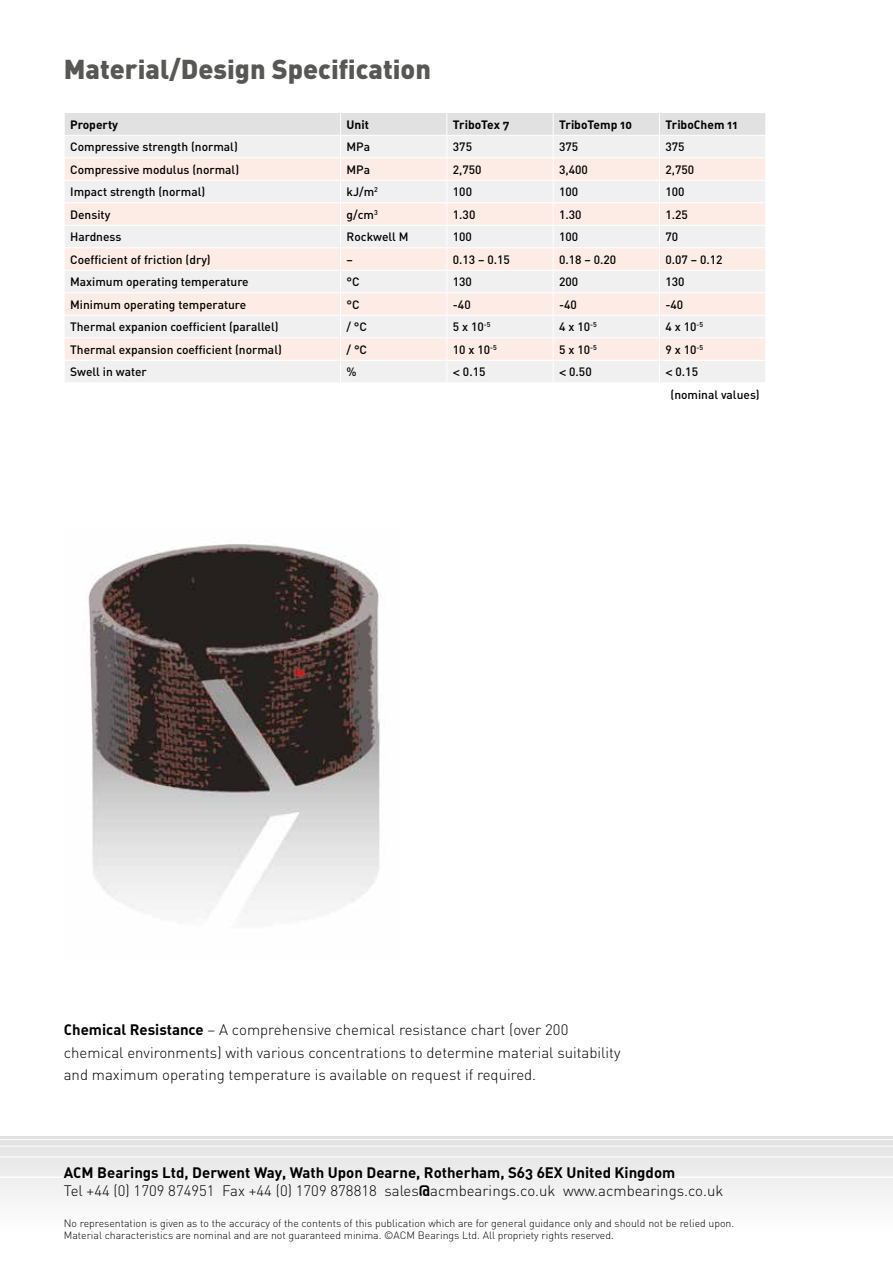
<style>
.page{position:relative;width:893px;height:1263px;background:#fff}
.page>*{position:absolute;margin:0;border:0;box-sizing:border-box;transform-origin:0 0}
.t1{font:900 27px "DIN";color:#575756}
.t2{font:300 15px/22.5px "DIN";color:#000}
.t3{font:15px "DIN Bold Alternate";color:#000}
.t4{font:500 12px/22.5px "DIN";color:#000}
.t5{font:12px "DIN Bold Alternate";color:#000}
.t6{font:300 10.5px/12.6px "DIN";color:#000}
.s1{font-family:"Helvetica Neue LT Pro"}
.s2{font-family:"DIN Bold Alternate";font-weight:400}
</style>
<div class="page">
<svg style="left:65px;top:113px;width:700px;height:269px"></svg>
<img style="left:88px;top:541px;width:292px;height:373px">
<div style="left:0;top:1137px;width:893px;height:96px;background:linear-gradient(to bottom,#e3e3e3,#fefefe)"></div>
<hr style="left:0;top:1139px;width:893px;height:1px;background:#fff">
<hr style="left:0;top:1146px;width:893px;height:1px;background:#fff">
<hr style="left:0;top:1156px;width:893px;height:1px;background:#fff">
<hr style="left:0;top:1176px;width:893px;height:2px;background:#fff">
<h1 class="t1" style="left:64px;top:51px;width:369px">Material/Design Specification</h1>
<p class="t5" style="left:70px;top:116px;width:50px">Property</p>
<p class="t5" style="left:347px;top:116px;width:24px">Unit</p>
<p class="t5" style="left:453px;top:116px;width:58px">TriboTex 7</p>
<p class="t5" style="left:559px;top:116px;width:74px">TriboTemp 10</p>
<p class="t5" style="left:665px;top:116px;width:74px">TriboChem 11</p>
<p class="t4" style="left:70px;top:135px;width:169px">Compressive strength (normal)</p>
<p class="t4" style="left:347px;top:135px;width:25px">MPa</p>
<p class="t4" style="left:453px;top:135px;width:21px">375</p>
<p class="t4" style="left:559px;top:135px;width:21px">375</p>
<p class="t4" style="left:665px;top:135px;width:21px">375</p>
<p class="t4" style="left:70px;top:158px;width:170px">Compressive modulus (normal)</p>
<p class="t4" style="left:347px;top:158px;width:25px">MPa</p>
<p class="t4" style="left:453px;top:158px;width:30px">2,750</p>
<p class="t4" style="left:559px;top:158px;width:30px">3,400</p>
<p class="t4" style="left:665px;top:158px;width:30px">2,750</p>
<p class="t4" style="left:70px;top:180px;width:137px">Impact strength (normal)</p>
<p class="t4" style="left:347px;top:180px;width:33px">kJ/m<sup>2</sup></p>
<p class="t4" style="left:453px;top:180px;width:21px">100</p>
<p class="t4" style="left:559px;top:180px;width:21px">100</p>
<p class="t4" style="left:665px;top:180px;width:21px">100</p>
<p class="t4" style="left:70px;top:203px;width:42px">Density</p>
<p class="t4" style="left:347px;top:203px;width:33px">g/cm<sup>3</sup></p>
<p class="t4" style="left:453px;top:203px;width:24px">1.30</p>
<p class="t4" style="left:559px;top:203px;width:24px">1.30</p>
<p class="t4" style="left:665px;top:203px;width:24px">1.25</p>
<p class="t4" style="left:70px;top:225px;width:53px">Hardness</p>
<p class="t4" style="left:347px;top:225px;width:64px">Rockwell M</p>
<p class="t4" style="left:453px;top:225px;width:21px">100</p>
<p class="t4" style="left:559px;top:225px;width:21px">100</p>
<p class="t4" style="left:665px;top:225px;width:14px">70</p>
<p class="t4" style="left:70px;top:248px;width:142px">Coefficient of friction (dry)</p>
<p class="t4" style="left:347px;top:248px;width:8px">–</p>
<p class="t4" style="left:453px;top:248px;width:59px">0.13 – 0.15</p>
<p class="t4" style="left:559px;top:248px;width:59px">0.18 – 0.20</p>
<p class="t4" style="left:665px;top:248px;width:59px">0.07 – 0.12</p>
<p class="t4" style="left:70px;top:270px;width:180px">Maximum operating temperature</p>
<p class="t4" style="left:346px;top:270px;width:15px">°C</p>
<p class="t4" style="left:453px;top:270px;width:21px">130</p>
<p class="t4" style="left:559px;top:270px;width:21px">200</p>
<p class="t4" style="left:665px;top:270px;width:21px">130</p>
<p class="t4" style="left:70px;top:293px;width:178px">Minimum operating temperature</p>
<p class="t4" style="left:346px;top:293px;width:15px">°C</p>
<p class="t4" style="left:453px;top:293px;width:19px">-40</p>
<p class="t4" style="left:559px;top:293px;width:19px">-40</p>
<p class="t4" style="left:665px;top:293px;width:19px">-40</p>
<p class="t4" style="left:70px;top:315px;width:210px">Thermal expanion coefficient (parallel)</p>
<p class="t4" style="left:346px;top:315px;width:22px">/ °C</p>
<p class="t4" style="left:453px;top:315px;width:39px">5 x 10<sup>-5</sup></p>
<p class="t4" style="left:559px;top:315px;width:39px">4 x 10<sup>-5</sup></p>
<p class="t4" style="left:665px;top:315px;width:39px">4 x 10<sup>-5</sup></p>
<p class="t4" style="left:70px;top:338px;width:213px">Thermal expansion coefficient (normal)</p>
<p class="t4" style="left:347px;top:338px;width:22px">/ °C</p>
<p class="t4" style="left:453px;top:338px;width:46px">10 x 10<sup>-5</sup></p>
<p class="t4" style="left:559px;top:338px;width:39px">5 x 10<sup>-5</sup></p>
<p class="t4" style="left:665px;top:338px;width:39px">9 x 10<sup>-5</sup></p>
<p class="t4" style="left:70px;top:360px;width:78px">Swell in water</p>
<p class="t4" style="left:347px;top:360px;width:12px">%</p>
<p class="t4" style="left:453px;top:360px;width:34px"><span class="s1">&lt;</span> 0.15</p>
<p class="t4" style="left:559px;top:360px;width:34px"><span class="s1">&lt;</span> 0.50</p>
<p class="t4" style="left:670px;top:360px;width:91px;text-indent:-5px"><span class="s1">&lt;</span> 0.15<br>(nominal values)</p>
<p class="t2" style="left:64px;top:1018px;width:558px"><span class="s2">Chemical Resistance</span> – A comprehensive chemical resistance chart (over 200 chemical environments) with various concentrations to determine material suitability and maximum operating temperature is available on request if required.</p>
<p class="t3" style="left:64px;top:1163px;width:613px">ACM Bearings Ltd, Derwent Way, Wath Upon Dearne, Rotherham, S63 6EX United Kingdom</p>
<p class="t2" style="left:64px;top:1179px;width:661px">Tel +44 (0) 1709 874951 Fax +44 (0) 1709 878818 sales<span class="s2">@</span>acmbearings.co.uk www.acmbearings.co.uk</p>
<p class="t6" style="left:64px;top:1216px;width:672px">No representation is given as to the accuracy of the contents of this publication which are for general guidance only and should not be relied upon.<br>Material characteristics are nominal and are not guaranteed minima. ©ACM Bearings Ltd. All propriety rights reserved.</p>
</div>
